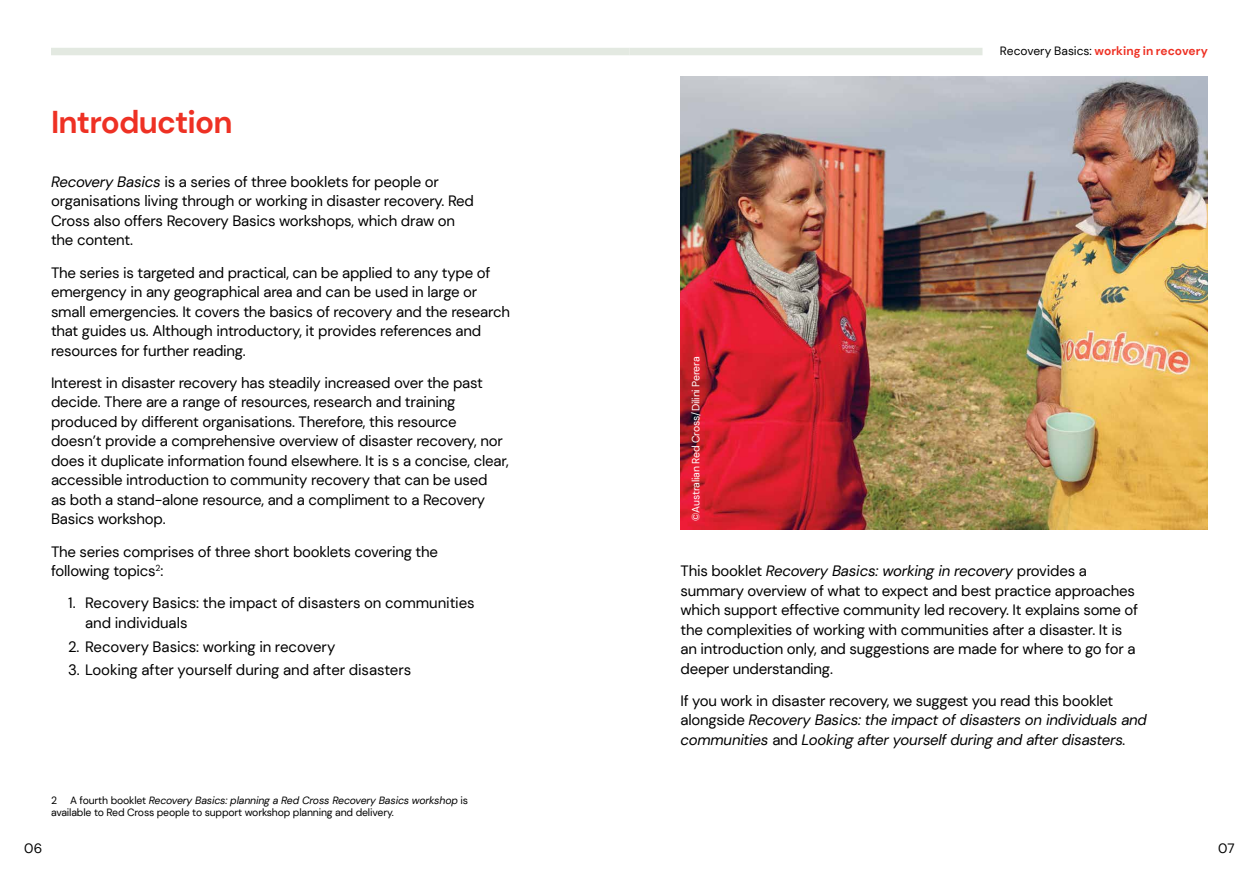
<style>
.page{position:relative;width:1259px;height:893px;background:#fff}
.page>*{position:absolute;margin:0;border:0;box-sizing:border-box;transform-origin:0 0}
.t1{font:700 31.5px "DM Sans";letter-spacing:-.025em;color:#ee3124}
.t2{font:15px/19.5px "DM Sans";letter-spacing:-.015em;color:#000}
.t3{font:italic 15px/19.5px "DM Sans";letter-spacing:-.015em;color:#000}
.t4{font:13.5px "DM Sans";color:#000}
.t5{font:700 12px "DM Sans";color:#ee3124}
.t6{font:10.5px/12.6px "DM Sans";letter-spacing:-.015em;color:#000}
.t7{font:10.5px "DM Sans";letter-spacing:-.015em;color:#fff}
.s1{font-style:italic}
.s2{font-weight:400;color:#000}
.s3{font-style:normal}
</style>
<div class="page">
<div style="left:51px;top:48px;width:578px;height:7px;background:#e3e9e1"></div>
<div style="left:629px;top:48px;width:353px;height:7px;background:#e3e9e1"></div>
<img style="left:680px;top:77px;width:528px;height:452px">
<h1 class="t1" style="left:51px;top:103px;width:183px">Introduction</h1>
<p class="t2" style="left:51px;top:172px;width:424px"><span class="s1">Recovery Basics</span> is a series of three booklets for people or organisations living through or working in disaster recovery. Red Cross also offers Recovery Basics workshops, which draw on the content.</p>
<p class="t2" style="left:51px;top:263px;width:460px">The series is targeted and practical, can be applied to any type of emergency in any geographical area and can be used in large or small emergencies. It covers the basics of recovery and the research that guides us. Although introductory, it provides references and resources for further reading.</p>
<p class="t2" style="left:51px;top:373px;width:459px">Interest in disaster recovery has steadily increased over the past decide. There are a range of resources, research and training produced by different organisations. Therefore, this resource doesn’t provide a comprehensive overview of disaster recovery, nor does it duplicate information found elsewhere. It is s a concise, clear, accessible introduction to community recovery that can be used<br>as both a stand-alone resource, and a compliment to a Recovery Basics workshop.</p>
<p class="t2" style="left:51px;top:542px;width:388px">The series comprises of three short booklets covering the following topics<sup>2</sup>:</p>
<p class="t2" style="left:85px;top:593px;width:391px;text-indent:-17px">1. Recovery Basics: the impact of disasters on communities and individuals</p>
<p class="t2" style="left:68px;top:637px;width:269px">2. Recovery Basics: working in recovery</p>
<p class="t2" style="left:68px;top:660px;width:345px">3. Looking after yourself during and after disasters</p>
<p class="t6" style="left:51px;top:794px;width:418px">2 A fourth booklet <span class="s1">Recovery Basics: planning a Red Cross Recovery Basics workshop</span> is available to Red Cross people to support workshop planning and delivery.</p>
<p class="t7" style="left:689px;top:521px;width:166px;rotate:-90deg">©Australian Red Cross/Dilini Perera</p>
<p class="t5" style="left:1000px;top:44px;width:209px"><span class="s2">Recovery Basics:</span> working in recovery</p>
<p class="t2" style="left:680px;top:561px;width:459px">This booklet <span class="s1">Recovery Basics: working in recovery</span> provides a summary overview of what to expect and best practice approaches which support effective community led recovery. It explains some of the complexities of working with communities after a disaster. It is an introduction only, and suggestions are made for where to go for a deeper understanding.</p>
<p class="t3" style="left:680px;top:691px;width:468px"><span class="s3">If you work in disaster recovery, we suggest you read this booklet alongside</span> Recovery Basics: the impact of disasters on individuals and communities <span class="s3">and</span> Looking after yourself during and after disasters.</p>
<p class="t4" style="left:24px;top:840px;width:19px">06</p>
<p class="t4" style="left:1218px;top:840px;width:18px">07</p>
</div>
